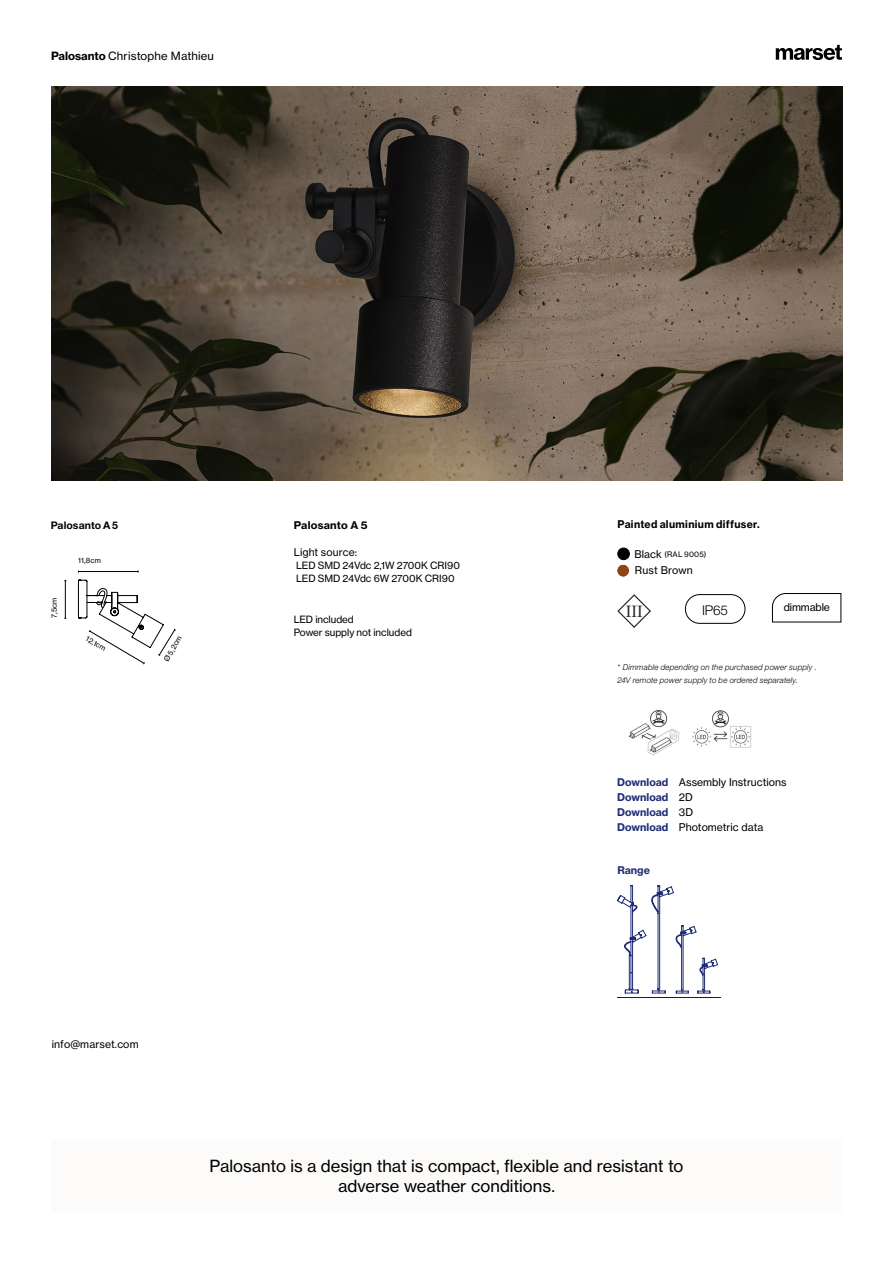
<style>
.page{position:relative;width:893px;height:1263px;background:#fff}
.page>*{position:absolute;margin:0;border:0;box-sizing:border-box;transform-origin:0 0}
.t1{font:16.5px/20.2px "N Haas Grotesk TX Pro 55 Rg";color:#000;text-align:center}
.t2{font:16.5px "Book Antiqua";color:#2a2522}
.t3{font:300 13.5px "Helvetica Neue LT Std";color:#000}
.t4{font:11.25px "N Haas Grotesk TX Pro 55 Rg";letter-spacing:.015em;color:#000}
.t5{font:10.5px "N Haas Grotesk TX Pro 55 Rg";color:#000}
.t6{font:10.5px "N Haas Grotesk TX Pro 75 Bd";letter-spacing:.03em;color:#000}
.t7{font:10.5px/15px "N Haas Grotesk TX Pro 75 Bd";color:#202d76}
.t8{font:700 10.5px "Helvetica Neue LT Std";letter-spacing:.005em;color:#000}
.t9{font:9.9px/12.9px "N Haas Grotesk TX Pro 55 Rg";letter-spacing:-.005em;color:#000}
.t10{font:italic 300 8.1px/12.9px "Helvetica Neue LT Std";letter-spacing:.015em;color:#000}
.t11{font:7.5px "N Haas Grotesk TX Pro 55 Rg";letter-spacing:.03em;color:#000}
.t12{font:7.2px "N Haas Grotesk TX Pro 55 Rg";letter-spacing:.015em;color:#000}
.s1{font-family:"N Haas Grotesk TX Pro 75 Bd"}
.s2{font-size:10.5px}
.s3{font-family:"N Haas Grotesk TX Pro 75 Bd";color:#202d76}
.s4{font-family:"N Haas Grotesk TX Pro 55 Rg";color:#000}
</style>
<div class="page">
<svg style="left:776px;top:45px;width:66px;height:15px"></svg>
<div style="left:618px;top:548px;width:11px;height:12px;background:#000;border-radius:50%"></div>
<div style="left:617px;top:548px;width:13px;height:12px;border:1px solid #000;border-radius:50%"></div>
<div style="left:617px;top:565px;width:12px;height:11px;background:#904315;border-radius:50%"></div>
<svg style="left:617px;top:565px;width:9px;height:11px"></svg>
<svg style="left:772px;top:593px;width:69px;height:30px"></svg>
<div style="left:685px;top:594px;width:60px;height:30px;border:1px solid #000;border-radius:14px"></div>
<hr style="left:617px;top:997px;width:104px;height:1px;background:#001789">
<svg style="left:617px;top:594px;width:34px;height:34px"></svg>
<img style="left:692px;top:710px;width:60px;height:38px">
<img style="left:628px;top:709px;width:52px;height:46px">
<svg style="left:634px;top:748px;width:19px;height:7px"></svg>
<hr style="left:65px;top:581px;width:1px;height:37px;background:#000">
<hr style="left:78px;top:571px;width:60px;height:1px;background:#000">
<svg style="left:78px;top:580px;width:98px;height:85px"></svg>
<svg style="left:617px;top:885px;width:101px;height:109px"></svg>
<div style="left:52px;top:1140px;width:790px;height:72px;background:#fcfbfa"></div>
<img style="left:51px;top:86px;width:791px;height:394px">
<p class="t4" style="left:51px;top:49px;width:164px"><span class="s1">Palosanto</span> Christophe Mathieu</p>
<p class="t6" style="left:617px;top:518px;width:144px">Painted aluminium diffuser.</p>
<p class="t11" style="left:634px;top:550px;width:74px"><span class="s2">Black</span> (RAL 9005)</p>
<p class="t5" style="left:635px;top:564px;width:59px">Rust Brown</p>
<p class="t6" style="left:294px;top:518px;width:76px">Palosanto A 5</p>
<p class="t5" style="left:294px;top:546px;width:65px">Light source:</p>
<p class="t9" style="left:296px;top:559px;width:165px">LED SMD 24Vdc 2,1W 2700K CRI90<br>LED SMD 24Vdc 6W 2700K CRI90</p>
<p class="t9" style="left:294px;top:613px;width:120px">LED included<br>Power supply not included</p>
<p class="t8" style="left:51px;top:518px;width:69px">Palosanto A 5</p>
<p class="t12" style="left:78px;top:556px;width:24px">11,8cm</p>
<p class="t12" style="left:50px;top:618px;width:21px;rotate:-90deg">7,5cm</p>
<h1 class="t2" style="left:626px;top:600px;width:18px">III</h1>
<p class="t5" style="left:784px;top:601px;width:48px">dimmable</p>
<p class="t3" style="left:702px;top:602px;width:27px">IP65</p>
<p class="t12" style="left:162px;top:659px;width:30px;rotate:-61deg">Ø 5,2cm</p>
<p class="t12" style="left:89px;top:634px;width:23px;rotate:30deg">12,1cm</p>
<p class="t10" style="left:617px;top:660px;width:201px">* Dimmable depending on the purchased power supply .<br>24V remote power supply to be ordered separately.</p>
<p class="t5" style="left:617px;top:776px;width:171px"><span class="s3">Download</span> Assembly Instructions</p>
<p class="t7" style="left:617px;top:790px;width:77px">Download <span class="s4">2D<br></span>Download <span class="s4">3D</span></p>
<p class="t5" style="left:617px;top:821px;width:148px"><span class="s3">Download</span> Photometric data</p>
<p class="t5" style="left:52px;top:1038px;width:88px">info@marset.com</p>
<p class="t7" style="left:617px;top:863px;width:34px">Range</p>
<h1 class="t1" style="left:209px;top:1155px;width:476px">Palosanto is a design that is compact, flexible and resistant to adverse weather conditions.</h1>
</div>
